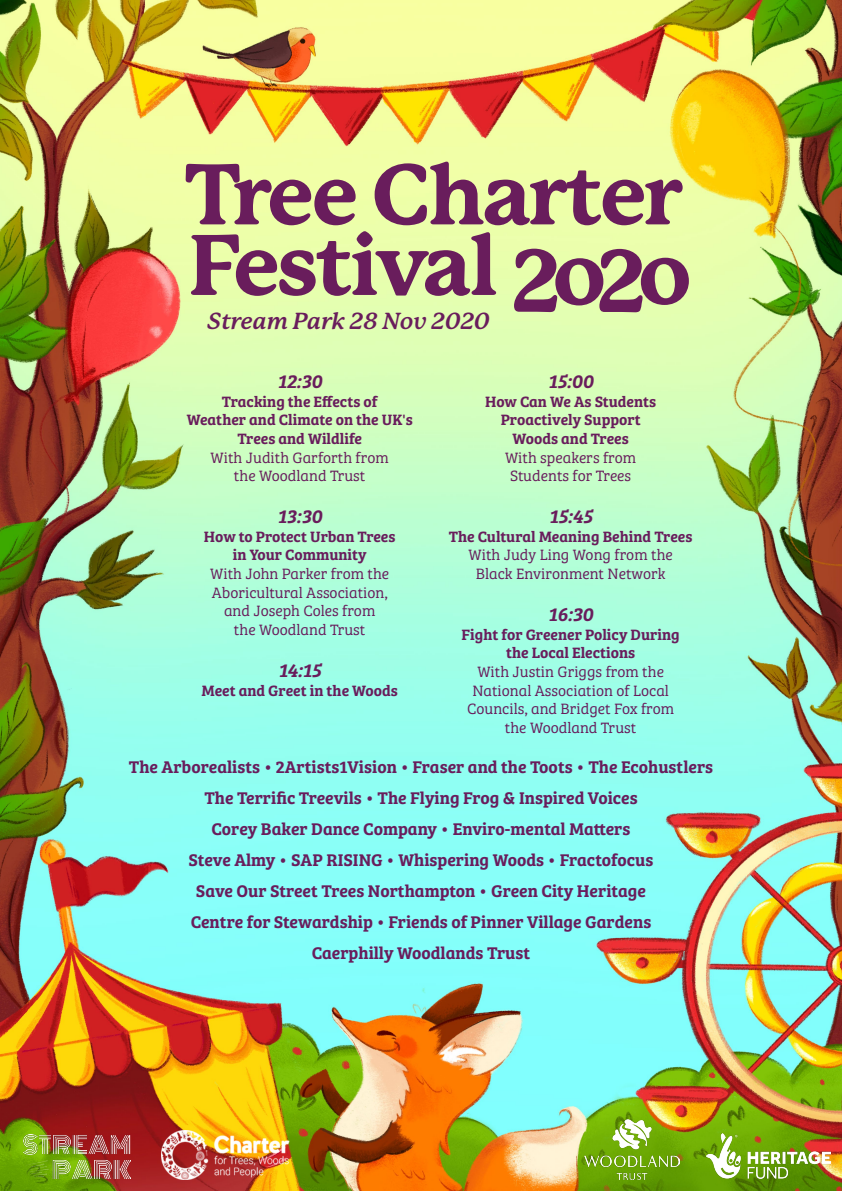
<style>
.page{position:relative;width:842px;height:1191px;background:#fff}
.page>*{position:absolute;margin:0;border:0;box-sizing:border-box;transform-origin:0 0}
.t1{font:800 86.8px "P22 Mackinac Pro";color:#691d5c}
.t2{font:800 84px "P22 Mackinac Pro";letter-spacing:-.03em;color:#691d5c}
.t3{font:italic 700 22.7px "P22 Mackinac Pro";color:#691d5c}
.t4{font:italic 19.4px "Bree Serif Sb";color:#691d5c}
.t5{font:17.5px/31px "Bree Serif Sb";color:#691d5c;text-align:center}
.t6{font:15.5px/18.6px "Bree Serif Lt";color:#691d5c;text-align:center}
.t7{font:15.5px/18.6px "Bree Serif Sb";color:#691d5c;text-align:center}
</style>
<div class="page">
<img style="left:0;top:0;width:842px;height:1191px">
<img style="left:161px;top:1130px;width:129px;height:49px">
<img style="left:706px;top:1133px;width:125px;height:45px">
<img style="left:24px;top:1134px;width:106px;height:44px">
<img style="left:584px;top:1119px;width:96px;height:60px">
<p class="t2" style="left:186px;top:147px;width:497px">Tree Charter</p>
<p class="t1" style="left:508px;top:232px;width:142px">2 2</p>
<p class="t2" style="left:188px;top:217px;width:312px">Festival</p>
<p class="t1" style="left:551px;top:224px;width:145px">0 0</p>
<p class="t3" style="left:208px;top:308px;width:283px">Stream Park 28 Nov 2020</p>
<p class="t4" style="left:548px;top:366px;width:47px">15:00</p>
<p class="t7" style="left:485px;top:391px;width:173px">How Can We As Students<br>Proactively Support<br>Woods and Trees</p>
<p class="t6" style="left:505px;top:447px;width:133px">With speakers from<br>Students for Trees</p>
<p class="t4" style="left:549px;top:501px;width:45px">15:45</p>
<p class="t7" style="left:449px;top:526px;width:245px">The Cultural Meaning Behind Trees</p>
<p class="t6" style="left:469px;top:545px;width:206px">With Judy Ling Wong from the</p>
<p class="t6" style="left:476px;top:563px;width:191px">Black Environment Network</p>
<p class="t4" style="left:548px;top:599px;width:46px">16:30</p>
<p class="t7" style="left:462px;top:624px;width:220px">Fight for Greener Policy During the Local Elections</p>
<p class="t6" style="left:467px;top:661px;width:209px">With Justin Griggs from the<br>National Association of Local<br>Councils, and Bridget Fox from the Woodland Trust</p>
<p class="t5" style="left:129px;top:750px;width:586px">The Arborealists • 2Artists1Vision • Fraser and the Toots • The Ecohustlers The Terrific Treevils • The Flying Frog &amp; Inspired Voices<br>Corey Baker Dance Company • Enviro-mental Matters<br>Steve Almy • SAP RISING • Whispering Woods • Fractofocus<br>Save Our Street Trees Northampton • Green City Heritage<br>Centre for Stewardship • Friends of Pinner Village Gardens<br>Caerphilly Woodlands Trust</p>
<p class="t4" style="left:278px;top:366px;width:46px">12:30</p>
<p class="t7" style="left:187px;top:391px;width:228px">Tracking the Effects of<br>Weather and Climate on the UK's<br>Trees and Wildlife</p>
<p class="t6" style="left:211px;top:447px;width:180px">With Judith Garforth from the Woodland Trust</p>
<p class="t4" style="left:278px;top:501px;width:46px">13:30</p>
<p class="t7" style="left:204px;top:526px;width:193px">How to Protect Urban Trees in Your Community</p>
<p class="t6" style="left:210px;top:563px;width:180px">With John Parker from the<br>Aboricultural Association, and Joseph Coles from<br>the Woodland Trust</p>
<p class="t4" style="left:279px;top:655px;width:44px">14:15</p>
<p class="t7" style="left:201px;top:680px;width:198px">Meet and Greet in the Woods</p>
</div>
